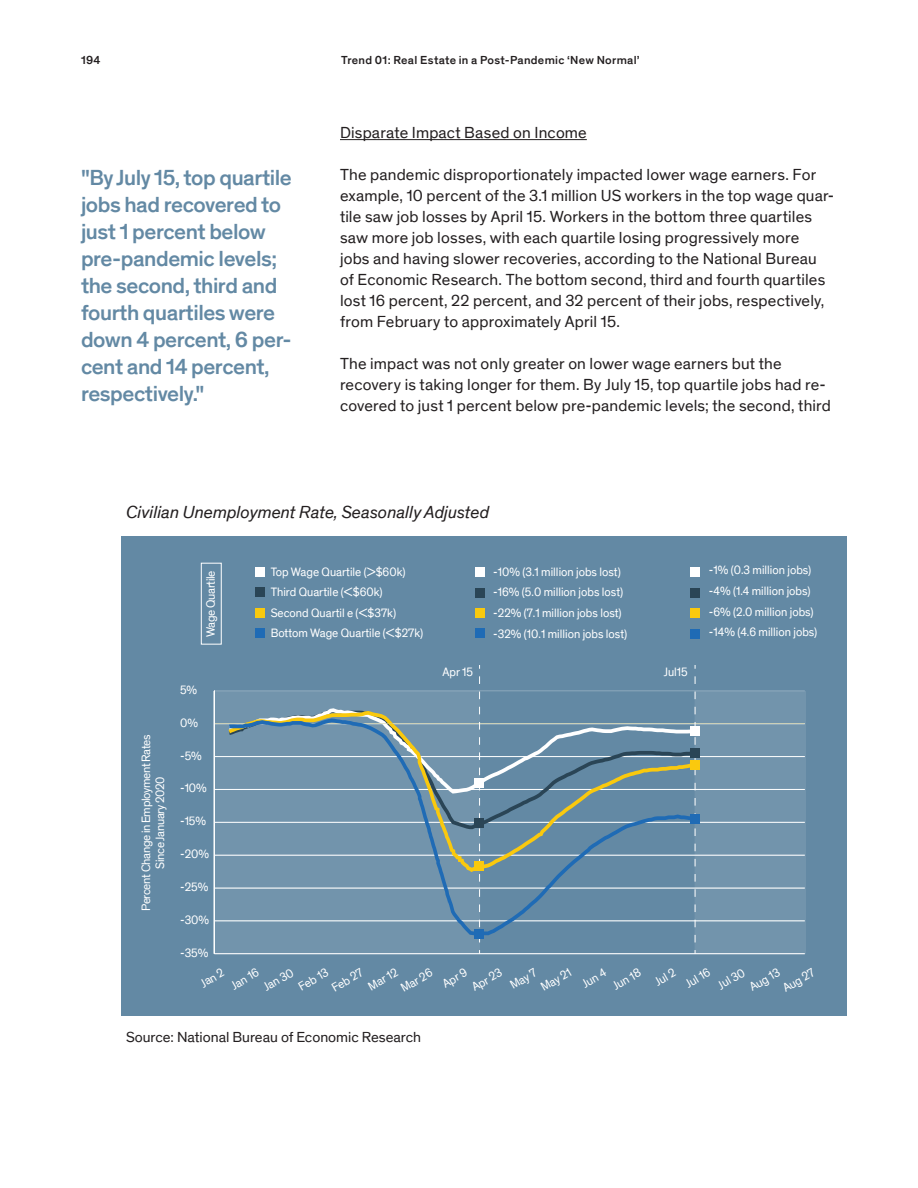
<style>
.page{position:relative;width:918px;height:1188px;background:#fff}
.page>*{position:absolute;margin:0;border:0;box-sizing:border-box;transform-origin:0 0}
.t1{font:500 22.5px/27px "Theinhardt";letter-spacing:-.02em;color:#6389a4}
.t2{font:italic 18px "Theinhardt";color:#231f20}
.Body_Copy{font:16.5px/21px "Theinhardt";letter-spacing:.01em;color:#231f20}
.t3{font:15px "Theinhardt";color:#231f20}
.t4{font:12.45px/20.7px "Theinhardt";color:#fff;scale:.95 1}
.t5{font:12.45px/13.8px "Theinhardt";letter-spacing:-.025em;color:#fff;text-align:center;scale:.95 1}
.t6{font:500 12px "Theinhardt";letter-spacing:.025em;color:#231f20}
</style>
<div class="page">
<hr style="left:340px;top:139px;width:247px;height:1px;background:#231f20">
<div style="left:122px;top:536px;width:725px;height:480px;background:#6389a4"></div>
<hr style="left:214px;top:954px;width:591px;height:1px;background:#fff">
<div style="left:215px;top:692px;width:265px;height:262px;background:#7294ac"></div>
<div style="left:695px;top:692px;width:111px;height:262px;background:#7294ac"></div>
<hr style="left:214px;top:691px;width:1px;height:263px;background:#fff">
<svg style="left:229px;top:676px;width:467px;height:278px"></svg>
<div style="left:255px;top:567px;width:9px;height:9px;background:#fff"></div>
<div style="left:255px;top:588px;width:9px;height:9px;background:#2a4556"></div>
<div style="left:255px;top:608px;width:9px;height:10px;background:#fac90d"></div>
<div style="left:255px;top:628px;width:9px;height:10px;background:#1f6bb5"></div>
<div style="left:476px;top:567px;width:9px;height:10px;background:#fff"></div>
<div style="left:476px;top:588px;width:9px;height:9px;background:#2a4556"></div>
<div style="left:476px;top:609px;width:9px;height:9px;background:#fac90d"></div>
<div style="left:476px;top:629px;width:9px;height:9px;background:#1f6bb5"></div>
<div style="left:475px;top:779px;width:9px;height:9px;background:#fff"></div>
<div style="left:475px;top:818px;width:9px;height:9px;background:#2a4556"></div>
<div style="left:475px;top:862px;width:9px;height:9px;background:#fac90d"></div>
<div style="left:475px;top:929px;width:9px;height:10px;background:#1f6bb5"></div>
<div style="left:690px;top:726px;width:10px;height:10px;background:#fff"></div>
<div style="left:690px;top:748px;width:10px;height:10px;background:#2a4556"></div>
<div style="left:690px;top:760px;width:10px;height:10px;background:#fac90d"></div>
<div style="left:690px;top:814px;width:10px;height:9px;background:#1f6bb5"></div>
<div style="left:691px;top:568px;width:9px;height:9px;background:#fff"></div>
<div style="left:691px;top:588px;width:9px;height:9px;background:#2a4556"></div>
<div style="left:691px;top:609px;width:9px;height:9px;background:#fac90d"></div>
<div style="left:691px;top:629px;width:9px;height:9px;background:#1f6bb5"></div>
<div style="left:201px;top:563px;width:21px;height:81px;border:1px solid #fff"></div>
<p class="t6" style="left:81px;top:52px;width:21px">194</p>
<p class="t6" style="left:341px;top:52px;width:300px">Trend 01: Real Estate in a Post-Pandemic ‘New Normal’</p>
<p class="t1" style="left:81px;top:164px;width:212px">"By July 15, top quartile jobs had recovered to just 1 percent below pre-pandemic levels; the second, third and fourth quartiles were down 4 percent, 6 per&shy;cent and 14 percent, respectively."</p>
<p class="Body_Copy" style="left:340px;top:122px;width:248px">Disparate Impact Based on Income</p>
<p class="Body_Copy" style="left:340px;top:164px;width:496px">The pandemic disproportionately impacted lower wage earners. For example, 10 percent of the 3.1 million US workers in the top wage quar&shy;tile saw job losses by April 15. Workers in the bottom three quartiles saw more job losses, with each quartile losing progressively more<br>jobs and having slower recoveries, according to the National Bureau of Economic Research. The bottom second, third and fourth quartiles lost 16 percent, 22 percent, and 32 percent of their jobs, respectively, from February to approximately April 15.</p>
<p class="Body_Copy" style="left:340px;top:353px;width:493px">The impact was not only greater on lower wage earners but the recovery is taking longer for them. By July 15, top quartile jobs had re&shy;covered to just 1 percent below pre-pandemic levels; the second, third</p>
<p class="t2" style="left:126px;top:501px;width:365px">Civilian Unemployment Rate, Seasonally Adjusted</p>
<p class="t5" style="left:140px;top:911px;width:188px;rotate:-90deg">Percent Change in Employment Rates<br>Since January 2020</p>
<p class="t5" style="left:204px;top:637px;width:72px;rotate:-90deg">Wage Quartile</p>
<p class="t4" style="left:180px;top:680px;width:20px">5%</p>
<p class="t4" style="left:180px;top:712px;width:20px">0%</p>
<p class="t4" style="left:180px;top:745px;width:24px">-5%</p>
<p class="t4" style="left:180px;top:778px;width:30px">-10%</p>
<p class="t4" style="left:180px;top:811px;width:29px">-15%</p>
<p class="t4" style="left:180px;top:844px;width:32px">-20%</p>
<p class="t4" style="left:180px;top:877px;width:31px">-25%</p>
<p class="t4" style="left:180px;top:910px;width:32px">-30%</p>
<p class="t4" style="left:180px;top:943px;width:31px">-35%</p>
<p class="t4" style="left:271px;top:561px;width:162px">Top Wage Quartile (&gt;$60k)<br>Third Quartile (&lt;$60k)<br>Second Quartil e (&lt;$37k)<br>Bottom Wage Quartile (&lt;$27k)</p>
<p class="t4" style="left:493px;top:562px;width:143px">-10% (3.1 million jobs lost) -16% (5.0 million jobs lost) -22% (7.1 million jobs lost) -32% (10.1 million jobs lost)</p>
<p class="t4" style="left:709px;top:560px;width:112px">-1% (0.3 million jobs) -4% (1.4 million jobs) -6% (2.0 million jobs)</p>
<p class="t4" style="left:709px;top:622px;width:116px">-14% (4.6 million jobs)</p>
<p class="t4" style="left:442px;top:662px;width:34px">Apr 15</p>
<p class="t4" style="left:664px;top:662px;width:27px">Jul15</p>
<p class="t4" style="left:196px;top:975px;width:28px;rotate:-30deg">Jan 2</p>
<p class="t4" style="left:227px;top:978px;width:33px;rotate:-30deg">Jan 16</p>
<p class="t4" style="left:259px;top:979px;width:36px;rotate:-30deg">Jan 30</p>
<p class="t4" style="left:294px;top:979px;width:36px;rotate:-30deg">Feb 13</p>
<p class="t4" style="left:328px;top:980px;width:37px;rotate:-30deg">Feb 27</p>
<p class="t4" style="left:364px;top:979px;width:35px;rotate:-30deg">Mar 12</p>
<p class="t4" style="left:397px;top:980px;width:38px;rotate:-30deg">Mar 26</p>
<p class="t4" style="left:460px;top:965px;width:36px;line-height:17.4px;text-indent:-24px;rotate:-30deg">Apr 9<br>Apr 23</p>
<p class="t4" style="left:529px;top:966px;width:36px;line-height:17.4px;text-indent:-25px;rotate:-30deg">May 7<br>May 21</p>
<p class="t4" style="left:601px;top:964px;width:33px;line-height:17.4px;text-indent:-25px;rotate:-30deg">Jun 4<br>Jun 18</p>
<p class="t4" style="left:651px;top:974px;width:25px;rotate:-30deg">Jul 2</p>
<p class="t4" style="left:681px;top:976px;width:29px;rotate:-30deg">Jul 16</p>
<p class="t4" style="left:714px;top:977px;width:32px;rotate:-30deg">Jul 30</p>
<p class="t4" style="left:745px;top:979px;width:36px;rotate:-30deg">Aug 13</p>
<p class="t4" style="left:779px;top:980px;width:38px;rotate:-30deg">Aug 27</p>
<p class="t3" style="left:126px;top:1028px;width:297px">Source: National Bureau of Economic Research</p>
</div>
